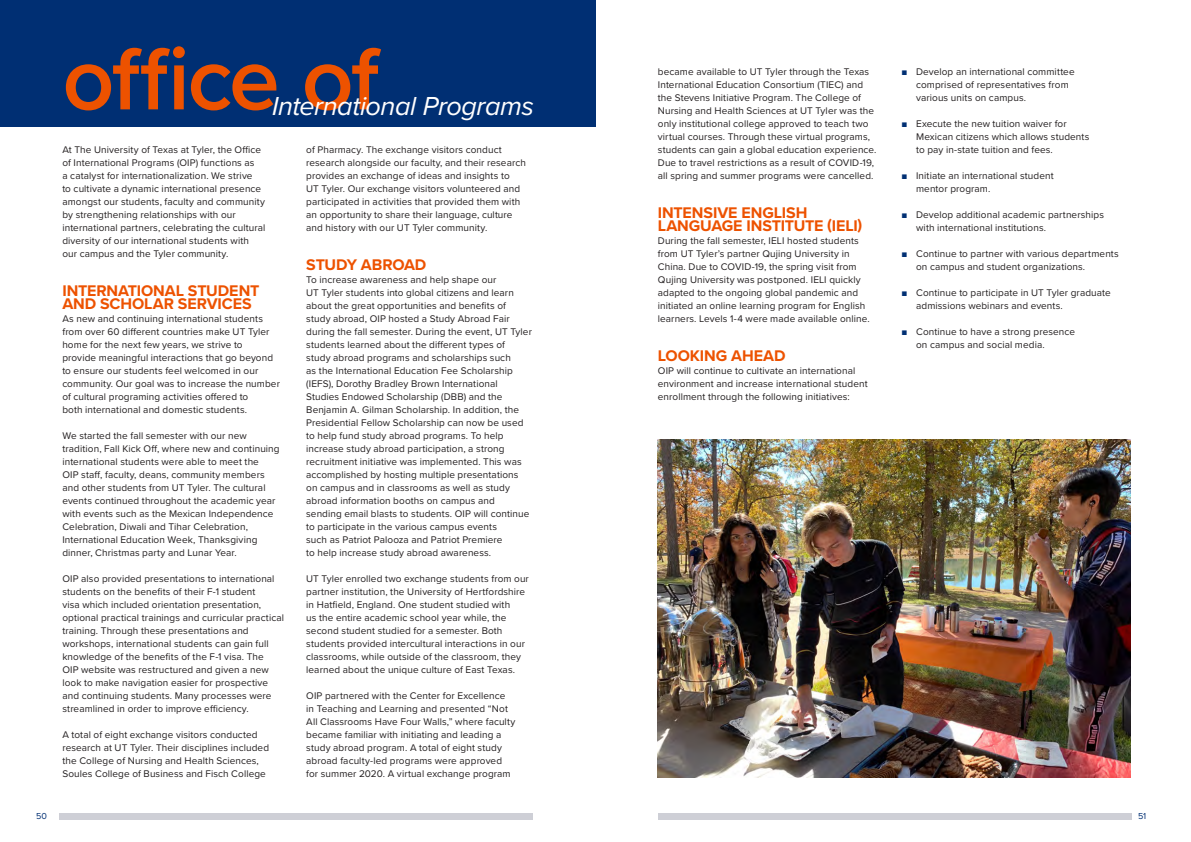
<style>
.page{position:relative;width:1191px;height:842px;background:#fff}
.page>*{position:absolute;margin:0;border:0;box-sizing:border-box;transform-origin:0 0}
.SecHeader-Lg-Orange{font:600 91px "Proxima Nova";color:#ed5200}
.SecHeader-Sm-White{font:italic 27px "Proxima Nova";letter-spacing:-.015em;color:#fff}
.t1{font:700 16px/13px "Proxima Nova";letter-spacing:-.005em;color:#ed5200}
.t2{font:10px/13px "Proxima Nova";letter-spacing:.01em;color:#231f20}
.t3{font:9px "Proxima Nova";color:#002f73}
.s1{font-size:8px;color:#002f73}
</style>
<div class="page">
<div style="left:60px;top:813px;width:473px;height:6px;background:#cecfd6"></div>
<div style="left:658px;top:813px;width:473px;height:6px;background:#cecfd6"></div>
<div style="left:0;top:0;width:595px;height:126px;background:#002f73"></div>
<img style="left:658px;top:439px;width:472px;height:338px">
<p class="SecHeader-Lg-Orange" style="left:62px;top:11px;width:318px">office of</p>
<p class="SecHeader-Sm-White" style="left:272px;top:85px;width:264px">International Programs</p>
<p class="t2" style="left:62px;top:143px;width:204px">At The University of Texas at Tyler, the Office of International Programs (OIP) functions as<br>a catalyst for internationalization. We strive<br>to cultivate a dynamic international presence amongst our students, faculty and community by strengthening relationships with our international partners, celebrating the cultural diversity of our international students with our campus and the Tyler community.</p>
<h1 class="t1" style="left:62px;top:284px;width:198px">INTERNATIONAL STUDENT<br>AND SCHOLAR SERVICES</h1>
<p class="t2" style="left:62px;top:312px;width:219px">As new and continuing international students from over 60 different countries make UT Tyler home for the next few years, we strive to<br>provide meaningful interactions that go beyond to ensure our students feel welcomed in our community. Our goal was to increase the number of cultural programing activities offered to<br>both international and domestic students.</p>
<p class="t2" style="left:62px;top:429px;width:219px">We started the fall semester with our new tradition, Fall Kick Off, where new and continuing international students were able to meet the<br>OIP staff, faculty, deans, community members and other students from UT Tyler. The cultural events continued throughout the academic year with events such as the Mexican Independence Celebration, Diwali and Tihar Celebration, International Education Week, Thanksgiving dinner, Christmas party and Lunar Year.</p>
<p class="t2" style="left:62px;top:572px;width:223px">OIP also provided presentations to international students on the benefits of their F-1 student<br>visa which included orientation presentation, optional practical trainings and curricular practical training. Through these presentations and workshops, international students can gain full knowledge of the benefits of the F-1 visa. The<br>OIP website was restructured and given a new look to make navigation easier for prospective and continuing students. Many processes were streamlined in order to improve efficiency.</p>
<p class="t2" style="left:62px;top:728px;width:208px">A total of eight exchange visitors conducted research at UT Tyler. Their disciplines included the College of Nursing and Health Sciences, Soules College of Business and Fisch College</p>
<p class="t2" style="left:306px;top:143px;width:221px">of Pharmacy. The exchange visitors conduct research alongside our faculty, and their research provides an exchange of ideas and insights to<br>UT Tyler. Our exchange visitors volunteered and participated in activities that provided them with an opportunity to share their language, culture and history with our UT Tyler community.</p>
<h1 class="t1" style="left:306px;top:258px;width:122px">STUDY ABROAD</h1>
<p class="t2" style="left:306px;top:273px;width:227px">To increase awareness and help shape our<br>UT Tyler students into global citizens and learn about the great opportunities and benefits of study abroad, OIP hosted a Study Abroad Fair during the fall semester. During the event, UT Tyler students learned about the different types of<br>study abroad programs and scholarships such<br>as the International Education Fee Scholarship (IEFS), Dorothy Bradley Brown International Studies Endowed Scholarship (DBB) and the Benjamin A. Gilman Scholarship. In addition, the Presidential Fellow Scholarship can now be used to help fund study abroad programs. To help increase study abroad participation, a strong recruitment initiative was implemented. This was accomplished by hosting multiple presentations on campus and in classrooms as well as study abroad information booths on campus and sending email blasts to students. OIP will continue to participate in the various campus events<br>such as Patriot Palooza and Patriot Premiere<br>to help increase study abroad awareness.</p>
<p class="t2" style="left:306px;top:572px;width:224px">UT Tyler enrolled two exchange students from our partner institution, the University of Hertfordshire in Hatfield, England. One student studied with<br>us the entire academic school year while, the second student studied for a semester. Both students provided intercultural interactions in our classrooms, while outside of the classroom, they learned about the unique culture of East Texas.</p>
<p class="t2" style="left:306px;top:689px;width:210px">OIP partnered with the Center for Excellence in Teaching and Learning and presented “Not All Classrooms Have Four Walls,” where faculty became familiar with initiating and leading a study abroad program. A total of eight study abroad faculty-led programs were approved for summer 2020. A virtual exchange program</p>
<p class="t2" style="left:658px;top:65px;width:220px">became available to UT Tyler through the Texas International Education Consortium (TIEC) and the Stevens Initiative Program. The College of Nursing and Health Sciences at UT Tyler was the only institutional college approved to teach two virtual courses. Through these virtual programs, students can gain a global education experience.<br>Due to travel restrictions as a result of COVID-19, all spring and summer programs were cancelled.</p>
<h1 class="t1" style="left:658px;top:206px;width:206px">INTENSIVE ENGLISH<br>LANGUAGE INSTITUTE (IELI)</h1>
<p class="t2" style="left:658px;top:234px;width:213px">During the fall semester, IELI hosted students from UT Tyler’s partner Qujing University in China. Due to COVID-19, the spring visit from Qujing University was postponed. IELI quickly adapted to the ongoing global pandemic and initiated an online learning program for English learners. Levels 1-4 were made available online.</p>
<h1 class="t1" style="left:658px;top:349px;width:129px">LOOKING AHEAD</h1>
<p class="t2" style="left:658px;top:364px;width:211px">OIP will continue to cultivate an international environment and increase international student enrollment through the following initiatives:</p>
<p class="t2" style="left:916px;top:65px;width:160px;text-indent:-14px"><span class="s1">■</span> Develop an international committee comprised of representatives from various units on campus.</p>
<p class="t2" style="left:916px;top:117px;width:175px;text-indent:-14px"><span class="s1">■</span> Execute the new tuition waiver for<br>Mexican citizens which allows students to pay in-state tuition and fees.</p>
<p class="t2" style="left:916px;top:169px;width:139px;text-indent:-14px"><span class="s1">■</span> Initiate an international student mentor program.</p>
<p class="t2" style="left:916px;top:208px;width:189px;text-indent:-14px"><span class="s1">■</span> Develop additional academic partnerships with international institutions.</p>
<p class="t2" style="left:916px;top:247px;width:204px;text-indent:-14px"><span class="s1">■</span> Continue to partner with various departments on campus and student organizations.</p>
<p class="t2" style="left:916px;top:286px;width:196px;text-indent:-14px"><span class="s1">■</span> Continue to participate in UT Tyler graduate admissions webinars and events.</p>
<p class="t2" style="left:916px;top:325px;width:160px;text-indent:-14px"><span class="s1">■</span> Continue to have a strong presence on campus and social media.</p>
<p class="t3" style="left:36px;top:809px;width:12px">50</p>
<p class="t3" style="left:1138px;top:809px;width:10px">51</p>
</div>
